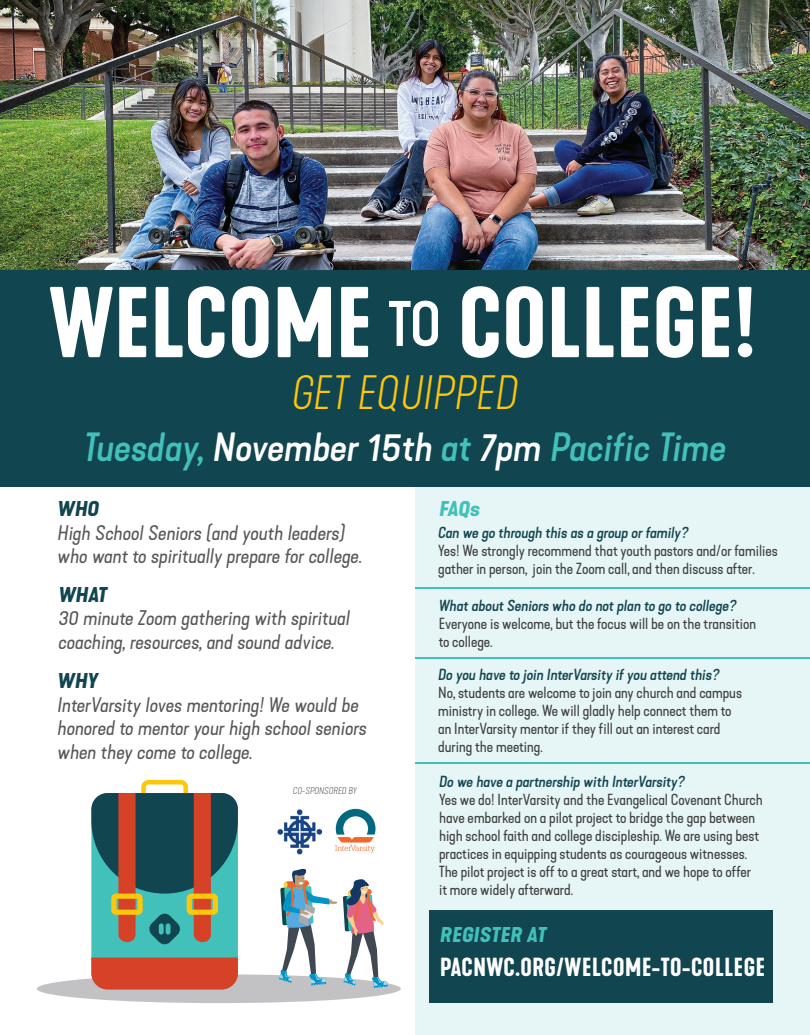
<style>
.page{position:relative;width:810px;height:1035px;background:#fff}
.page>*{position:absolute;margin:0;border:0;box-sizing:border-box;transform-origin:0 0}
.t1{font:93.75px "Kapra Neue Pro Semi Bold Rounded";letter-spacing:.01em;color:#fff}
.t2{font:italic 200 expanded 45px "Kapra Neue Pro";color:#fec70c}
.t3{font:38.12px "Kapra Neue Pro Medium Italic Expanded Rounded";letter-spacing:.005em;color:#42c0ba}
.t4{font:24.5px "Kapra Neue Pro Semi Bold Rounded";letter-spacing:.025em;color:#fff}
.t5{font:20px "Kapra Neue Pro Bold Italic Expanded Rounded";letter-spacing:.02em;color:#42c0ba}
.t6{font:20px "Kapra Neue Pro Bold Italic Expanded Rounded";color:#114550}
.t7{font:19.75px/23.8px "Kapra Neue Pro Regular Italic Expanded Rounded";color:#57585a}
.t8{font:expanded 15px/18px "Kapra Neue Pro";color:#3e3e3f}
.t9{font:15px "Kapra Neue Pro Medium Italic Expanded Rounded";color:#114550}
.t10{font:italic 200 expanded 9.12px "Kapra Neue Pro";color:#57585a}
.s1{font-family:"Kapra Neue Pro";font-weight:500;font-stretch:expanded;font-size:60px}
.s2{color:#fff}
</style>
<div class="page">
<div style="left:415px;top:475px;width:395px;height:560px;background:#e6f5f5"></div>
<img style="left:0;top:0;width:810px;height:270px">
<div style="left:0;top:270px;width:810px;height:216px;background:#114550"></div>
<hr style="left:415px;top:762px;width:395px;height:2px;background:#42c0ba">
<hr style="left:415px;top:657px;width:395px;height:2px;background:#42c0ba">
<hr style="left:415px;top:587px;width:395px;height:2px;background:#42c0ba">
<div style="left:37px;top:974px;width:364px;height:29px;background:#c2c2c5;border-radius:50%"></div>
<div style="left:91px;top:793px;width:147px;height:196px;background:#42c0ba;border-radius:17px"></div>
<div style="left:91px;top:958px;width:147px;height:31px;background:#d64227"></div>
<svg style="left:91px;top:780px;width:147px;height:165px"></svg>
<svg style="left:335px;top:809px;width:41px;height:44px"></svg>
<img style="left:277px;top:809px;width:46px;height:46px">
<div style="left:429px;top:911px;width:344px;height:92px;background:#114550"></div>
<svg style="left:279px;top:868px;width:109px;height:120px"></svg>
<h1 class="t1" style="left:49px;top:264px;width:709px">WELCOME <span class="s1">TO</span> COLLEGE!</h1>
<h2 class="t2" style="left:292px;top:367px;width:228px">GET EQUIPPED</h2>
<h3 class="t3" style="left:84px;top:424px;width:644px">Tuesday, <span class="s2">November 15th</span> at <span class="s2">7pm</span> Pacific Time</h3>
<h3 class="t6" style="left:58px;top:495px;width:43px">WHO</h3>
<h3 class="t7" style="left:58px;top:521px;width:306px">High School Seniors (and youth leaders) who want to spiritually prepare for college.</h3>
<h3 class="t6" style="left:58px;top:581px;width:50px">WHAT</h3>
<h3 class="t7" style="left:58px;top:607px;width:293px">30 minute Zoom gathering with spiritual coaching, resources, and sound advice.</h3>
<h3 class="t6" style="left:58px;top:667px;width:42px">WHY</h3>
<h3 class="t7" style="left:58px;top:693px;width:311px">InterVarsity loves mentoring! We would be honored to mentor your high school seniors when they come to college.</h3>
<p class="t10" style="left:293px;top:786px;width:66px">CO-SPONSORED BY</p>
<h3 class="t5" style="left:440px;top:496px;width:42px">FAQs</h3>
<p class="t9" style="left:438px;top:524px;width:252px">Can we go through this as a group or family?</p>
<p class="t8" style="left:438px;top:542px;width:341px">Yes! We strongly recommend that youth pastors and/or families gather in person, join the Zoom call, and then discuss after.</p>
<p class="t9" style="left:439px;top:596px;width:299px">What about Seniors who do not plan to go to college?</p>
<p class="t8" style="left:439px;top:615px;width:319px">Everyone is welcome, but the focus will be on the transition to college.</p>
<p class="t9" style="left:438px;top:665px;width:283px">Do you have to join InterVarsity if you attend this?</p>
<p class="t8" style="left:438px;top:684px;width:305px">No, students are welcome to join any church and campus ministry in college. We will gladly help connect them to an InterVarsity mentor if they fill out an interest card during the meeting.</p>
<p class="t9" style="left:439px;top:772px;width:248px">Do we have a partnership with InterVarsity?</p>
<p class="t8" style="left:439px;top:791px;width:325px">Yes we do! InterVarsity and the Evangelical Covenant Church have embarked on a pilot project to bridge the gap between high school faith and college discipleship. We are using best practices in equipping students as courageous witnesses.<br>The pilot project is off to a great start, and we hope to offer it more widely afterward.</p>
<h3 class="t5" style="left:440px;top:922px;width:108px">REGISTER AT</h3>
<h3 class="t4" style="left:440px;top:951px;width:327px">PACNWC.ORG/WELCOME-TO-COLLEGE</h3>
</div>
